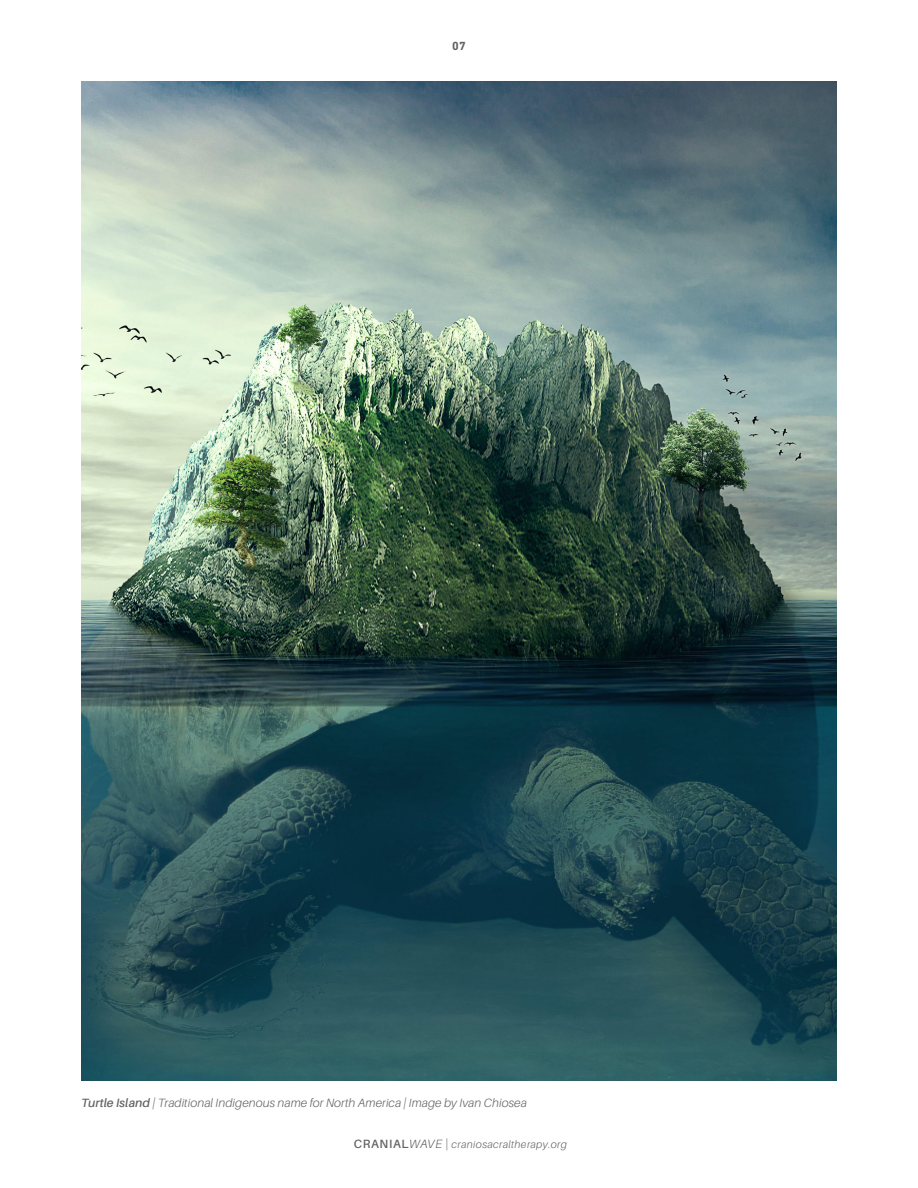
<style>
.page{position:relative;width:918px;height:1188px;background:#fff}
.page>*{position:absolute;margin:0;border:0;box-sizing:border-box;transform-origin:0 0}
.t1{font:italic 300 12px "Aileron";letter-spacing:.01em;color:#636366}
.t2{font:700 12px "DIN Next LT Pro";color:#636366}
.t3{font:italic 300 10.5px "Aileron";letter-spacing:.04em;color:#636366}
.s1{font-weight:600}
.s2{font-weight:600;font-style:normal;font-size:12px}
.s3{font-size:12px}
.s4{font-style:normal;font-size:12px}
</style>
<div class="page">
<img style="left:81px;top:81px;width:756px;height:999px">
<p class="t2" style="left:452px;top:38px;width:15px">07</p>
<p class="t1" style="left:81px;top:1096px;width:447px"><span class="s1">Turtle Island</span> | Traditional Indigenous name for North America | Image by Ivan Chiosea</p>
<p class="t3" style="left:354px;top:1138px;width:215px"><span class="s2">CRANIAL</span><span class="s3">WAVE</span> <span class="s4">|</span> craniosacraltherapy.org</p>
</div>
